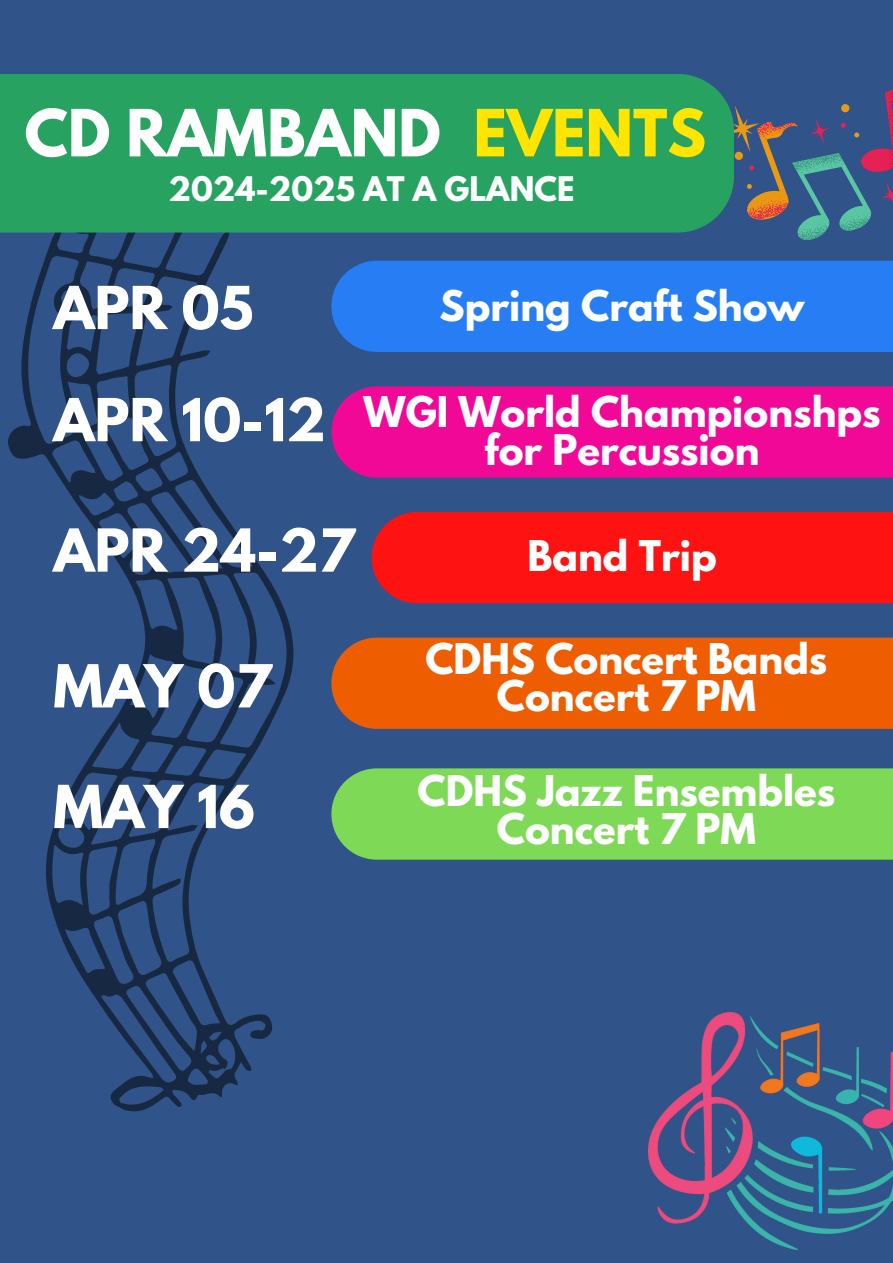
<style>
.page{position:relative;width:893px;height:1263px;background:#305389}
.page>*{position:absolute;margin:0;border:0;box-sizing:border-box;transform-origin:0 0}
.t1{font:700 57.6px "League Spartan";color:#fff}
.t2{font:700 57.6px "League Spartan";color:#ffe500}
.t3{font:700 52.5px "League Spartan";color:#fff}
.t4{font:700 37.5px/37.1px "League Spartan";color:#fff;text-align:center}
.t5{font:700 30px "League Spartan";color:#fff}
</style>
<div class="page">
<svg style="left:8px;top:233px;width:599px;height:879px"></svg>
<svg style="left:734px;top:89px;width:159px;height:151px"></svg>
<div style="left:331px;top:386px;width:562px;height:92px;background:#f10897"></div>
<div style="left:371px;top:512px;width:522px;height:91px;background:#ff1212"></div>
<div style="left:331px;top:637px;width:562px;height:92px;background:#ef5d01"></div>
<div style="left:331px;top:768px;width:562px;height:92px;background:#7ed957"></div>
<div style="left:0;top:74px;width:734px;height:159px;background:#27a260"></div>
<img style="left:648px;top:1012px;width:245px;height:238px">
<div style="left:331px;top:261px;width:562px;height:91px;background:#267df4"></div>
<h1 class="t1" style="left:24px;top:105px;width:418px">CD RAMBAND</h1>
<h1 class="t2" style="left:473px;top:105px;width:234px">EVENTS</h1>
<h1 class="t5" style="left:169px;top:174px;width:407px">2024-2025 AT A GLANCE</h1>
<h1 class="t3" style="left:53px;top:282px;width:201px">APR 05</h1>
<p class="t3" style="left:53px;top:394px;width:274px">APR 10-12</p>
<h1 class="t4" style="left:439px;top:293px;width:366px">Spring Craft Show</h1>
<h2 class="t4" style="left:364px;top:398px;width:518px;line-height:37.7px">WGI World Championshps for Percussion</h2>
<p class="t3" style="left:53px;top:524px;width:303px">APR 24-27</p>
<h2 class="t3" style="left:53px;top:660px;width:220px">MAY 07</h2>
<h1 class="t3" style="left:53px;top:781px;width:203px">MAY 16</h1>
<h1 class="t4" style="left:527px;top:542px;width:191px">Band Trip</h1>
<h2 class="t4" style="left:425px;top:645px;width:403px">CDHS Concert Bands<br>Concert 7 PM</h2>
<h2 class="t4" style="left:417px;top:777px;width:419px">CDHS Jazz Ensembles<br>Concert 7 PM</h2>
</div>
